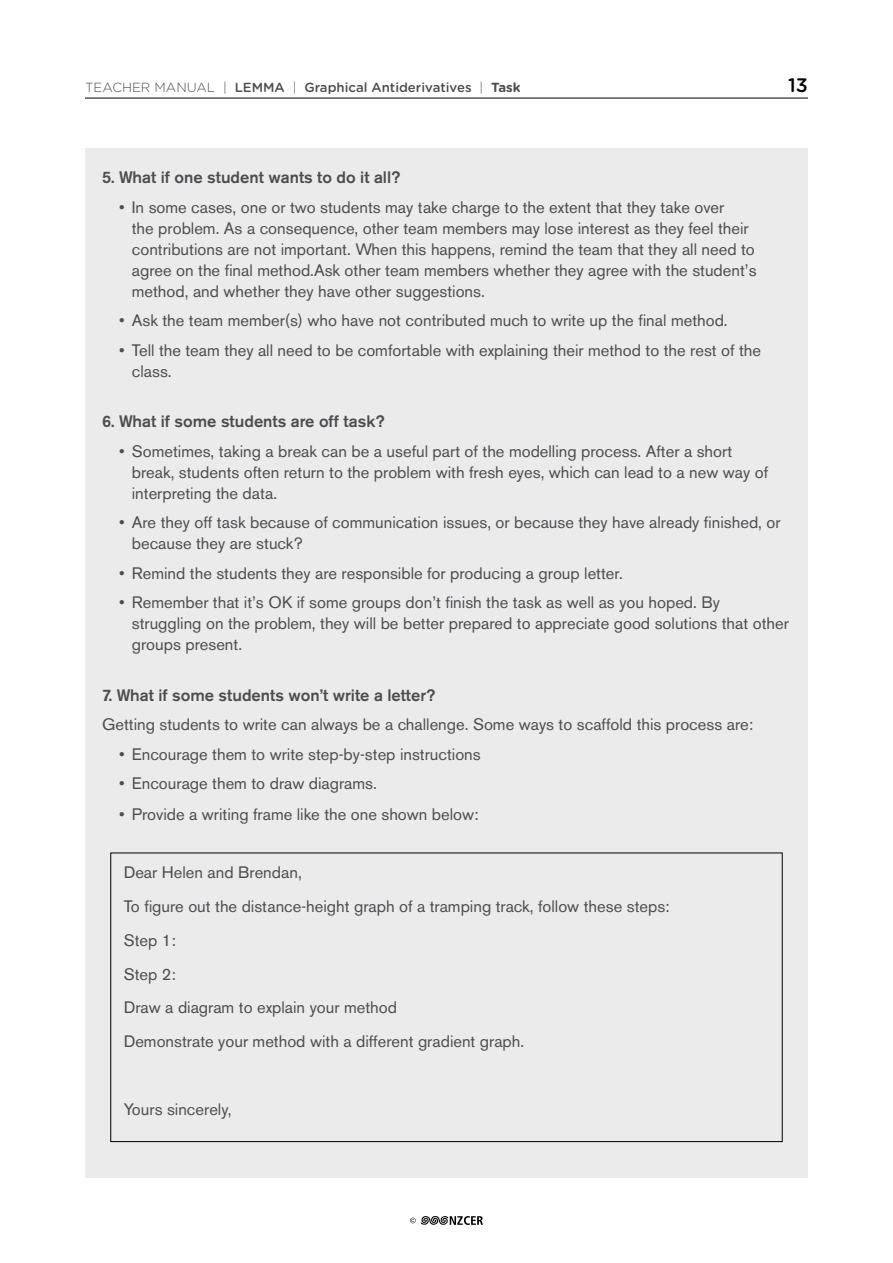
<style>
.page{position:relative;width:893px;height:1263px;background:#fff}
.page>*{position:absolute;margin:0;border:0;box-sizing:border-box;transform-origin:0 0}
.t1{font:500 19.5px "Gotham Rounded";color:#000}
.t2{font:16.5px/21px "Akzidenz Grotesk BE";color:#4d4d4f}
.t3{font:500 16.5px "Akzidenz Grotesk BE";color:#4d4d4f}
.t4{font:500 13.2px "Gotham Rounded";color:#4d4d4f}
.s1{font-weight:300}
.s2{font-weight:700}
</style>
<div class="page">
<hr style="left:85px;top:98px;width:723px;height:1px;background:#000">
<svg style="left:410px;top:1216px;width:73px;height:9px"></svg>
<div style="left:85px;top:149px;width:723px;height:1029px;background:#ebebec"></div>
<p class="t4" style="left:85px;top:78px;width:437px"><span class="s1">TEACHER MANUAL |</span> LEMMA <span class="s1">|</span> Graphical Antiderivatives <span class="s1">|</span> <span class="s2">Task</span></p>
<p class="t1" style="left:788px;top:71px;width:21px">13</p>
<p class="t3" style="left:102px;top:167px;width:300px">5. What if one student wants to do it all?</p>
<p class="t2" style="left:132px;top:196px;width:626px;text-indent:-13px">• In some cases, one or two students may take charge to the extent that they take over<br>the problem. As a consequence, other team members may lose interest as they feel their contributions are not important. When this happens, remind the team that they all need to agree on the final method.Ask other team members whether they agree with the student’s method, and whether they have other suggestions.</p>
<p class="t2" style="left:119px;top:310px;width:610px">• Ask the team member(s) who have not contributed much to write up the final method.</p>
<p class="t2" style="left:132px;top:339px;width:631px;text-indent:-13px">• Tell the team they all need to be comfortable with explaining their method to the rest of the class.</p>
<p class="t3" style="left:102px;top:411px;width:284px">6. What if some students are off task?</p>
<p class="t2" style="left:132px;top:440px;width:638px;text-indent:-13px">• Sometimes, taking a break can be a useful part of the modelling process. After a short break, students often return to the problem with fresh eyes, which can lead to a new way of interpreting the data.</p>
<p class="t2" style="left:132px;top:512px;width:650px;text-indent:-13px">• Are they off task because of communication issues, or because they have already finished, or because they are stuck?</p>
<p class="t2" style="left:119px;top:563px;width:505px">• Remind the students they are responsible for producing a group letter.</p>
<p class="t2" style="left:132px;top:592px;width:658px;text-indent:-13px">• Remember that it’s OK if some groups don’t finish the task as well as you hoped. By struggling on the problem, they will be better prepared to appreciate good solutions that other groups present.</p>
<p class="t3" style="left:102px;top:685px;width:335px">7. What if some students won’t write a letter?</p>
<p class="t2" style="left:102px;top:714px;width:653px">Getting students to write can always be a challenge. Some ways to scaffold this process are:</p>
<p class="t2" style="left:119px;top:744px;width:363px">• Encourage them to write step-by-step instructions</p>
<p class="t2" style="left:119px;top:773px;width:259px">• Encourage them to draw diagrams.</p>
<p class="t2" style="left:119px;top:804px;width:361px">• Provide a writing frame like the one shown below:</p>
<p class="t2" style="left:124px;top:856px;width:548px;line-height:33.8px">Dear Helen and Brendan,<br>To figure out the distance-height graph of a tramping track, follow these steps:<br>Step 1:<br>Step 2:<br>Draw a diagram to explain your method<br>Demonstrate your method with a different gradient graph.</p>
<p class="t2" style="left:124px;top:1098px;width:109px">Yours sincerely,</p>
</div>
